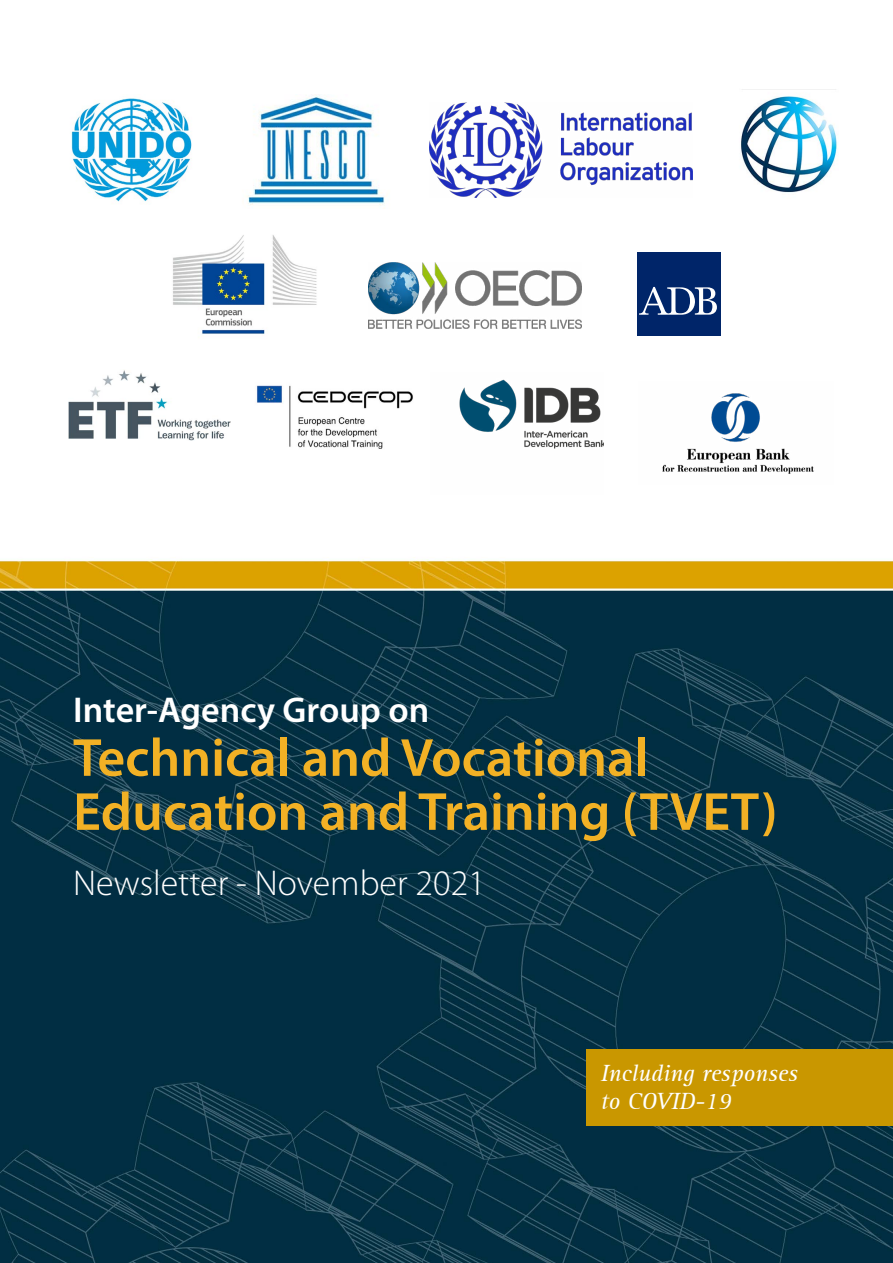
<style>
.page{position:relative;width:893px;height:1263px;background:#fff}
.page>*{position:absolute;margin:0;border:0;box-sizing:border-box;transform-origin:0 0}
.t1{font:600 54px/54px "Myriad Pro";color:#f2b125}
.t2{font:300 36px "Myriad Pro";color:#fff}
.t3{font:600 36px "Myriad Pro";color:#fff}
.t4{font:italic 24px/28.8px "Rotis Serif";color:#fff}
</style>
<div class="page">
<img style="left:0;top:94px;width:893px;height:1169px">
<img style="left:713px;top:89px;width:153px;height:122px">
<div style="left:637px;top:252px;width:84px;height:84px;background:#002569"></div>
<svg style="left:639px;top:287px;width:78px;height:28px"></svg>
<img style="left:55px;top:95px;width:160px;height:117px">
<img style="left:249px;top:380px;width:182px;height:71px">
<img style="left:68px;top:369px;width:163px;height:71px">
<img style="left:369px;top:263px;width:212px;height:65px">
<img style="left:164px;top:223px;width:159px;height:118px">
<img style="left:232px;top:95px;width:171px;height:113px">
<img style="left:429px;top:103px;width:264px;height:95px">
<img style="left:431px;top:372px;width:172px;height:122px">
<div style="left:587px;top:1049px;width:306px;height:77px;background:#c99700"></div>
<img style="left:639px;top:382px;width:194px;height:102px">
<p class="t3" style="left:73px;top:687px;width:358px">Inter-Agency Group on</p>
<p class="t1" style="left:73px;top:729px;width:706px">Technical and Vocational<br>Education and Training (TVET)</p>
<p class="t2" style="left:73px;top:861px;width:414px">Newsletter - November 2021</p>
<p class="t4" style="left:601px;top:1059px;width:198px">Including responses to COVID-19</p>
</div>
